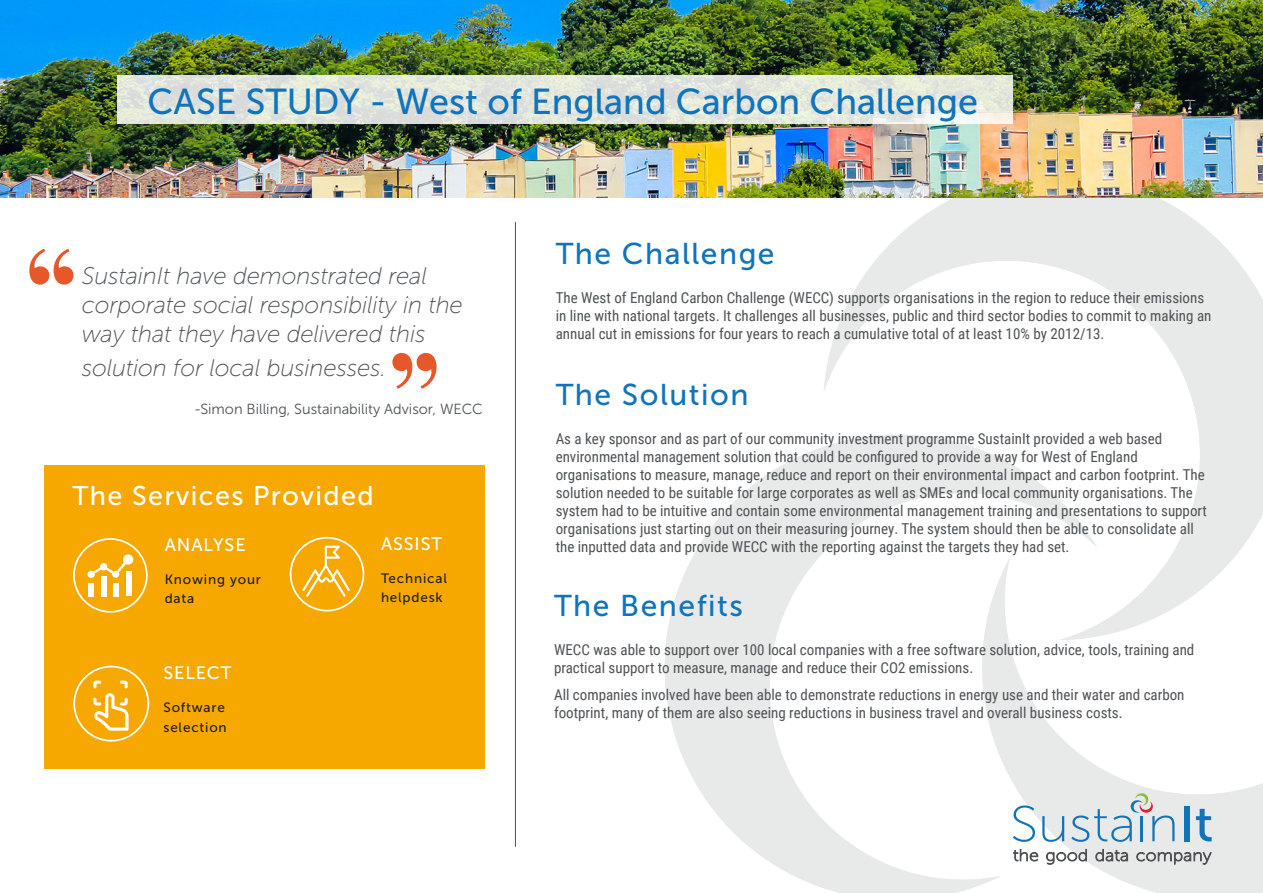
<style>
.page{position:relative;width:1263px;height:893px;background:#fff}
.page>*{position:absolute;margin:0;border:0;box-sizing:border-box;transform-origin:0 0}
.t1{font:142.5px "Playfair Display";color:#e65829}
.t2{font:36px "Museo Sans 500";color:#1074bc}
.t3{font:30px "Museo Sans 500";letter-spacing:.05em;color:#1074bc}
.t4{font:27px "Museo Sans 500";letter-spacing:.05em;color:#fff}
.t5{font:italic 24px/28.8px "Museo Sans 100";letter-spacing:-.01em;color:#4d5256}
.t6{font:18px "Museo Sans 500";letter-spacing:.05em;color:#fff}
.t7{font:15px/18px "Roboto Condensed";color:#4d5256}
.t8{font:14.55px "Museo Sans 300";color:#4d5256}
.t9{font:13.5px/19.5px "Museo Sans 500";letter-spacing:.06em;color:#231f20}
</style>
<div class="page">
<svg style="left:1097px;top:766px;width:166px;height:127px;fill:#e8e9e9"></svg>
<svg style="left:665px;top:447px;width:432px;height:446px"></svg>
<svg style="left:824px;top:198px;width:439px;height:442px"></svg>
<img style="left:0;top:0;width:1263px;height:198px">
<svg style="left:117px;top:75px;width:896px;height:49px;background:#e2e5dc"></svg>
<hr style="left:515px;top:222px;width:1px;height:625px;background:#4d5256">
<svg style="left:1013px;top:805px;width:22px;height:37px"></svg>
<svg style="left:1042px;top:816px;width:22px;height:26px"></svg>
<div style="left:1184px;top:806px;width:5px;height:35px;background:#1074bc"></div>
<svg style="left:1196px;top:809px;width:15px;height:32px"></svg>
<svg style="left:1071px;top:792px;width:103px;height:50px;background:#cbd7df"></svg>
<svg style="left:1013px;top:849px;width:199px;height:16px"></svg>
<div style="left:44px;top:465px;width:441px;height:304px;background:#f6a800"></div>
<svg style="left:290px;top:537px;width:74px;height:74px"></svg>
<svg style="left:73px;top:538px;width:75px;height:75px"></svg>
<div style="left:88px;top:583px;width:6px;height:13px;background:#fff"></div>
<div style="left:113px;top:583px;width:6px;height:13px;background:#fff"></div>
<div style="left:126px;top:571px;width:5px;height:25px;background:#fff"></div>
<div style="left:101px;top:576px;width:5px;height:20px;background:#fff"></div>
<svg style="left:73px;top:666px;width:76px;height:76px"></svg>
<p class="t2" style="left:148px;top:82px;width:832px">CASE STUDY - West of England Carbon Challenge</p>
<p class="t1" style="left:22px;top:209px;width:61px">“</p>
<p class="t5" style="left:82px;top:262px;width:383px">SustainIt have demonstrated real corporate social responsibility in the way that they have delivered this</p>
<p class="t5" style="left:82px;top:353px;width:306px">solution for local businesses.</p>
<p class="t8" style="left:194px;top:401px;width:290px">-Simon Billing, Sustainability Advisor, WECC</p>
<p class="t1" style="left:444px;top:428px;width:61px;rotate:-180deg">“</p>
<p class="t4" style="left:72px;top:481px;width:303px">The Services Provided</p>
<p class="t6" style="left:165px;top:535px;width:82px">ANALYSE</p>
<p class="t9" style="left:165px;top:569px;width:98px">Knowing your data</p>
<p class="t6" style="left:381px;top:534px;width:63px">ASSIST</p>
<p class="t9" style="left:381px;top:568px;width:67px">Technical helpdesk</p>
<p class="t6" style="left:163px;top:663px;width:70px">SELECT</p>
<p class="t9" style="left:163px;top:698px;width:65px">Software selection</p>
<p class="t3" style="left:556px;top:237px;width:220px">The Challenge</p>
<p class="t7" style="left:556px;top:288px;width:657px">The West of England Carbon Challenge (WECC) supports organisations in the region to reduce their emissions in line with national targets. It challenges all businesses, public and third sector bodies to commit to making an annual cut in emissions for four years to reach a cumulative total of at least 10% by 2012/13.</p>
<p class="t3" style="left:556px;top:378px;width:194px">The Solution</p>
<p class="t7" style="left:556px;top:429px;width:653px">As a key sponsor and as part of our community investment programme SustainIt provided a web based environmental management solution that could be configured to provide a way for West of England organisations to measure, manage, reduce and report on their environmental impact and carbon footprint. The solution needed to be suitable for large corporates as well as SMEs and local community organisations. The system had to be intuitive and contain some environmental management training and presentations to support organisations just starting out on their measuring journey. The system should then be able to consolidate all the inputted data and provide WECC with the reporting against the targets they had set.</p>
<p class="t3" style="left:554px;top:589px;width:190px">The Benefits</p>
<p class="t7" style="left:554px;top:640px;width:642px">WECC was able to support over 100 local companies with a free software solution, advice, tools, training and practical support to measure, manage and reduce their CO2 emissions.</p>
<p class="t7" style="left:554px;top:685px;width:632px">All companies involved have been able to demonstrate reductions in energy use and their water and carbon footprint, many of them are also seeing reductions in business travel and overall business costs.</p>
</div>
